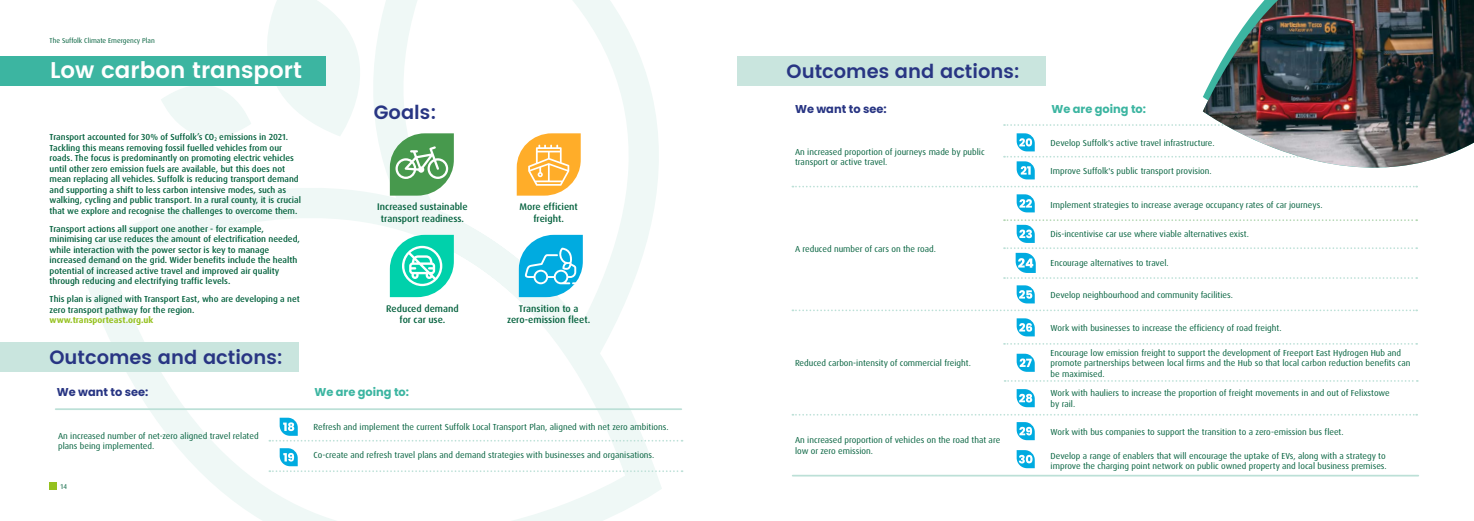
<style>
.page{position:relative;width:1474px;height:521px;background:#fff}
.page>*{position:absolute;margin:0;border:0;box-sizing:border-box;transform-origin:0 0}
.t1{font:600 22.75px "Poppins";color:#fff}
.t2{font:600 19.25px "Poppins";color:#283583}
.t3{font:700 11.38px "Poppins";color:#3cb5a1}
.t4{font:700 11.38px "Poppins";color:#283583}
.t5{font:500 9.62px/11.5px "Dax Pro";color:#03613d;text-align:center}
.t6{font:8.75px/10.5px "Dax Pro";color:#03613d}
.t7{font:500 8.75px/10.5px "Dax Pro";color:#03613d}
.t8{font:700 8.75px "Dax Pro";color:#95c11f}
.t9{font:7px "Dax Pro";color:#03613d}
</style>
<div class="page">
<div style="left:50px;top:482px;width:7px;height:8px;background:#95c11f"></div>
<svg style="left:55px;top:0;width:607px;height:521px"></svg>
<div style="left:0;top:56px;width:325px;height:30px;background:#3cb5a1"></div>
<div style="left:0;top:342px;width:298px;height:30px;background:#c9e5de"></div>
<svg style="left:1016px;top:194px;width:18px;height:18px"></svg>
<svg style="left:1016px;top:285px;width:18px;height:18px"></svg>
<svg style="left:1016px;top:318px;width:18px;height:18px"></svg>
<svg style="left:1016px;top:354px;width:18px;height:18px"></svg>
<svg style="left:1016px;top:389px;width:18px;height:18px"></svg>
<svg style="left:1016px;top:422px;width:18px;height:18px"></svg>
<svg style="left:1016px;top:450px;width:18px;height:18px"></svg>
<div style="left:737px;top:56px;width:308px;height:30px;background:#c9e5de"></div>
<svg style="left:269px;top:418px;width:413px;height:24px"></svg>
<svg style="left:269px;top:448px;width:413px;height:24px"></svg>
<svg style="left:1004px;top:124px;width:198px;height:2px"></svg>
<svg style="left:1004px;top:133px;width:198px;height:46px"></svg>
<svg style="left:1004px;top:219px;width:198px;height:60px"></svg>
<svg style="left:1004px;top:343px;width:413px;height:2px"></svg>
<svg style="left:792px;top:414px;width:625px;height:2px"></svg>
<svg style="left:1004px;top:380px;width:413px;height:2px"></svg>
<svg style="left:792px;top:186px;width:410px;height:1px"></svg>
<svg style="left:792px;top:309px;width:625px;height:2px"></svg>
<hr style="left:56px;top:408px;width:625px;height:2px;background:#bce0d7">
<hr style="left:792px;top:475px;width:626px;height:1px;background:#bce0d7">
<svg style="left:1203px;top:219px;width:215px;height:60px"></svg>
<img style="left:1202px;top:0;width:271px;height:188px">
<svg style="left:519px;top:235px;width:64px;height:62px"></svg>
<svg style="left:517px;top:133px;width:63px;height:63px"></svg>
<svg style="left:390px;top:235px;width:64px;height:62px"></svg>
<svg style="left:161px;top:0;width:293px;height:196px"></svg>
<p class="t9" style="left:50px;top:36px;width:107px">The Suffolk Climate Emergency Plan</p>
<h1 class="t1" style="left:50px;top:53px;width:253px">Low carbon transport</h1>
<h2 class="t2" style="left:786px;top:57px;width:235px">Outcomes and actions:</h2>
<h2 class="t2" style="left:374px;top:98px;width:64px">Goals:</h2>
<h3 class="t4" style="left:795px;top:102px;width:93px">We want to see:</h3>
<h3 class="t3" style="left:1051px;top:102px;width:96px">We are going to:</h3>
<p class="t7" style="left:50px;top:132px;width:253px">Transport accounted for 30% of Suffolk’s CO<sub>2</sub> emissions in 2021.<br>Tackling this means removing fossil fuelled vehicles from our roads. The focus is predominantly on promoting electric vehicles until other zero emission fuels are available, but this does not mean replacing all vehicles. Suffolk is reducing transport demand and supporting a shift to less carbon intensive modes, such as walking, cycling and public transport. In a rural county, it is crucial that we explore and recognise the challenges to overcome them.</p>
<p class="t7" style="left:50px;top:223px;width:252px">Transport actions all support one another - for example, minimising car use reduces the amount of electrification needed, while interaction with the power sector is key to manage increased demand on the grid. Wider benefits include the health potential of increased active travel and improved air quality through reducing and electrifying traffic levels.</p>
<p class="t7" style="left:50px;top:294px;width:252px">This plan is aligned with Transport East, who are developing a net zero transport pathway for the region.</p>
<p class="t8" style="left:50px;top:314px;width:105px">www.transporteast.org.uk</p>
<h2 class="t2" style="left:50px;top:343px;width:235px">Outcomes and actions:</h2>
<p class="t5" style="left:377px;top:201px;width:92px">Increased sustainable transport readiness.</p>
<p class="t5" style="left:519px;top:201px;width:60px">More efficient freight.</p>
<p class="t5" style="left:386px;top:302px;width:74px">Reduced demand for car use.</p>
<p class="t5" style="left:507px;top:302px;width:85px">Transition to a zero-emission fleet.</p>
<h3 class="t4" style="left:57px;top:385px;width:93px">We want to see:</h3>
<h3 class="t3" style="left:314px;top:385px;width:96px">We are going to:</h3>
<p class="t6" style="left:58px;top:431px;width:202px">An increased number of net-zero aligned travel related plans being implemented.</p>
<p class="t9" style="left:61px;top:482px;width:8px">14</p>
<p class="t6" style="left:314px;top:422px;width:356px">Refresh and implement the current Suffolk Local Transport Plan, aligned with net zero ambitions.</p>
<p class="t6" style="left:314px;top:450px;width:342px">Co-create and refresh travel plans and demand strategies with businesses and organisations.</p>
<p class="t6" style="left:795px;top:146px;width:191px">An increased proportion of journeys made by public transport or active travel.</p>
<p class="t6" style="left:795px;top:244px;width:142px">A reduced number of cars on the road.</p>
<p class="t6" style="left:795px;top:358px;width:177px">Reduced carbon-intensity of commercial freight.</p>
<p class="t6" style="left:795px;top:435px;width:207px">An increased proportion of vehicles on the road that are low or zero emission.</p>
<p class="t6" style="left:1050px;top:138px;width:165px">Develop Suffolk's active travel infrastructure.</p>
<p class="t6" style="left:1050px;top:166px;width:163px">Improve Suffolk's public transport provision.</p>
<p class="t6" style="left:1050px;top:200px;width:273px">Implement strategies to increase average occupancy rates of car journeys.</p>
<p class="t6" style="left:1050px;top:229px;width:200px">Dis-incentivise car use where viable alternatives exist.</p>
<p class="t6" style="left:1050px;top:258px;width:120px">Encourage alternatives to travel.</p>
<p class="t6" style="left:1050px;top:290px;width:184px">Develop neighbourhood and community facilities.</p>
<p class="t6" style="left:1050px;top:322px;width:233px">Work with businesses to increase the efficiency of road freight.</p>
<p class="t6" style="left:1050px;top:347px;width:361px">Encourage low emission freight to support the development of Freeport East Hydrogen Hub and promote partnerships between local firms and the Hub so that local carbon reduction benefits can be maximised.</p>
<p class="t6" style="left:1050px;top:388px;width:340px">Work with hauliers to increase the proportion of freight movements in and out of Felixstowe by rail.</p>
<p class="t6" style="left:1050px;top:426px;width:295px">Work with bus companies to support the transition to a zero-emission bus fleet.</p>
<p class="t6" style="left:1050px;top:450px;width:338px">Develop a range of enablers that will encourage the uptake of EVs, along with a strategy to improve the charging point network on public owned property and local business premises.</p>
</div>
